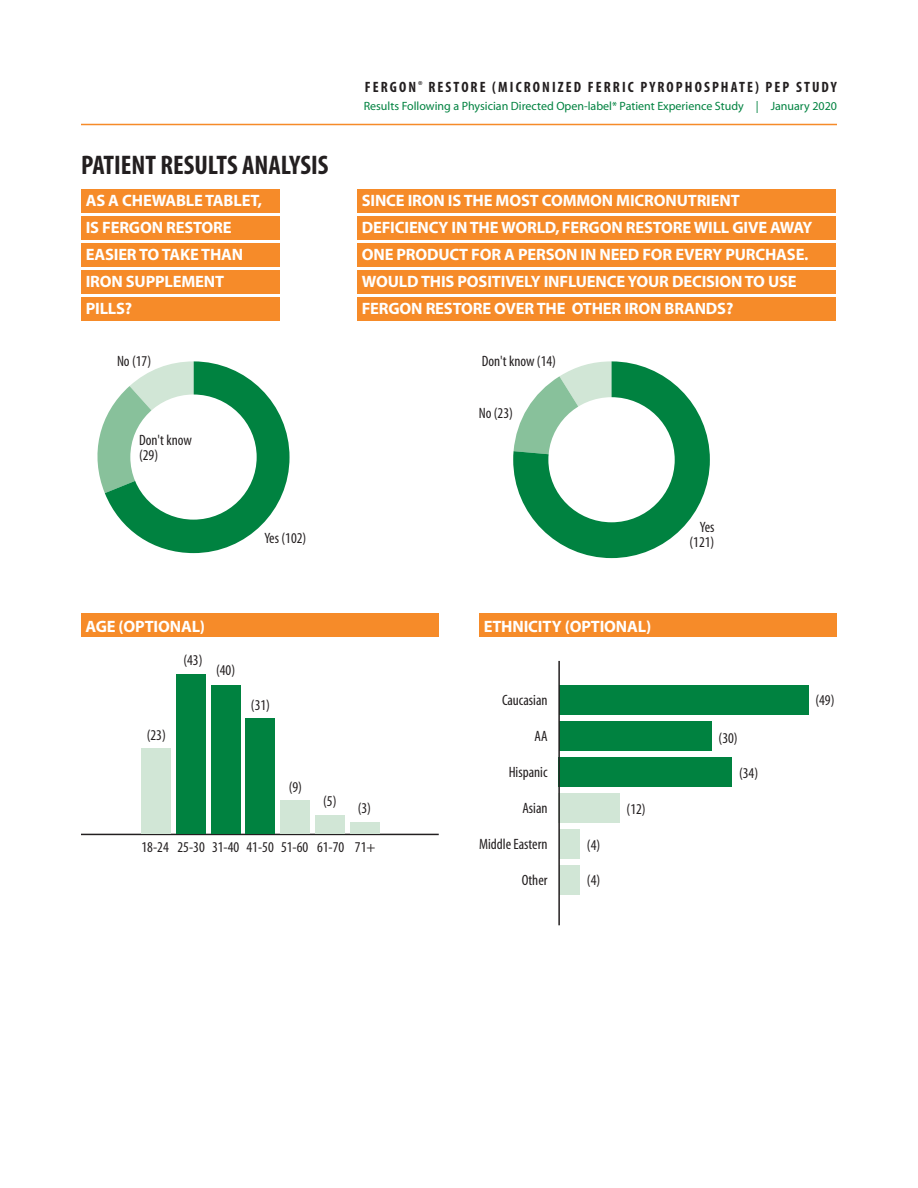
<style>
.page{position:relative;width:918px;height:1188px;background:#fff}
.page>*{position:absolute;margin:0;border:0;box-sizing:border-box;transform-origin:0 0}
.t1{font:700 condensed 27px "Myriad";color:#231f20}
.Chart_Header_w__shad{font:700 16.5px "Myriad";letter-spacing:-.01em;color:#fff}
.chart_header{font:700 16.5px "Myriad";letter-spacing:-.01em;color:#fff}
.Chart_text{font:condensed 15px/15px "Myriad";color:#231f20}
.t2{font:700 condensed 15px "Myriad";letter-spacing:.14em;color:#231f20}
.t3{font:12px "Myriad";color:#008240}
</style>
<div class="page">
<div style="left:559px;top:685px;width:250px;height:30px;background:#008240"></div>
<div style="left:559px;top:865px;width:20px;height:30px;background:#d1e6d6"></div>
<div style="left:559px;top:829px;width:20px;height:30px;background:#d1e6d6"></div>
<div style="left:559px;top:793px;width:61px;height:30px;background:#d1e6d6"></div>
<div style="left:559px;top:757px;width:173px;height:30px;background:#008240"></div>
<div style="left:559px;top:721px;width:153px;height:30px;background:#008240"></div>
<hr style="left:81px;top:124px;width:756px;height:1px;background:#f68b29">
<div style="left:357px;top:189px;width:479px;height:24px;background:#f68b29"></div>
<div style="left:357px;top:216px;width:479px;height:24px;background:#f68b29"></div>
<div style="left:357px;top:243px;width:479px;height:24px;background:#f68b29"></div>
<div style="left:357px;top:270px;width:479px;height:24px;background:#f68b29"></div>
<div style="left:357px;top:297px;width:479px;height:24px;background:#f68b29"></div>
<div style="left:81px;top:189px;width:199px;height:24px;background:#f68b29"></div>
<div style="left:81px;top:216px;width:199px;height:24px;background:#f68b29"></div>
<div style="left:81px;top:243px;width:199px;height:24px;background:#f68b29"></div>
<div style="left:81px;top:270px;width:199px;height:24px;background:#f68b29"></div>
<div style="left:81px;top:297px;width:199px;height:24px;background:#f68b29"></div>
<svg style="left:97px;top:361px;width:193px;height:192px"></svg>
<div style="left:130px;top:395px;width:127px;height:125px;background:#fff;border-radius:50%"></div>
<svg style="left:513px;top:361px;width:197px;height:197px"></svg>
<div style="left:548px;top:397px;width:127px;height:125px;background:#fff;border-radius:50%"></div>
<hr style="left:81px;top:834px;width:358px;height:1px;background:#231f20">
<div style="left:350px;top:823px;width:30px;height:11px;background:#d1e6d6"></div>
<div style="left:315px;top:815px;width:30px;height:19px;background:#d1e6d6"></div>
<div style="left:280px;top:800px;width:30px;height:34px;background:#d1e6d6"></div>
<div style="left:245px;top:719px;width:30px;height:115px;background:#008240"></div>
<div style="left:211px;top:685px;width:30px;height:149px;background:#008240"></div>
<div style="left:176px;top:674px;width:30px;height:160px;background:#008240"></div>
<div style="left:141px;top:748px;width:30px;height:86px;background:#d1e6d6"></div>
<div style="left:81px;top:614px;width:358px;height:23px;background:#f68b29"></div>
<div style="left:479px;top:614px;width:358px;height:23px;background:#f68b29"></div>
<hr style="left:558px;top:661px;width:2px;height:264px;background:#231f20">
<p class="t1" style="left:81px;top:151px;width:249px">PATIENT RESULTS ANALYSIS</p>
<p class="Chart_Header_w__shad" style="left:86px;top:192px;width:178px">AS A CHEWABLE TABLET,</p>
<p class="Chart_Header_w__shad" style="left:86px;top:219px;width:147px">IS FERGON RESTORE</p>
<p class="Chart_Header_w__shad" style="left:86px;top:246px;width:159px">EASIER TO TAKE THAN</p>
<p class="Chart_Header_w__shad" style="left:86px;top:273px;width:140px">IRON SUPPLEMENT</p>
<p class="Chart_Header_w__shad" style="left:86px;top:300px;width:48px">PILLS?</p>
<p class="Chart_text" style="left:117px;top:354px;width:36px">No (17)</p>
<p class="Chart_text" style="left:139px;top:433px;width:54px">Don't know (29)</p>
<p class="Chart_text" style="left:264px;top:531px;width:43px">Yes (102)</p>
<p class="t2" style="left:365px;top:80px;width:474px">FERGON<sup>®</sup> RESTORE (MICRONIZED FERRIC PYROPHOSPHATE) PEP STUDY</p>
<p class="t3" style="left:364px;top:100px;width:475px">Results Following a Physician Directed Open-label* Patient Experience Study | January 2020</p>
<p class="Chart_Header_w__shad" style="left:362px;top:192px;width:379px">SINCE IRON IS THE MOST COMMON MICRONUTRIENT</p>
<p class="Chart_Header_w__shad" style="left:362px;top:219px;width:452px">DEFICIENCY IN THE WORLD, FERGON RESTORE WILL GIVE AWAY</p>
<p class="Chart_Header_w__shad" style="left:362px;top:246px;width:448px">ONE PRODUCT FOR A PERSON IN NEED FOR EVERY PURCHASE.</p>
<p class="Chart_Header_w__shad" style="left:362px;top:273px;width:436px">WOULD THIS POSITIVELY INFLUENCE YOUR DECISION TO USE</p>
<p class="Chart_Header_w__shad" style="left:362px;top:300px;width:373px">FERGON RESTORE OVER THE OTHER IRON BRANDS?</p>
<p class="Chart_text" style="left:482px;top:354px;width:76px">Don't know (14)</p>
<p class="Chart_text" style="left:479px;top:407px;width:36px">No (23)</p>
<p class="Chart_text" style="left:700px;top:521px;width:16px">Yes</p>
<p class="Chart_text" style="left:690px;top:536px;width:26px">(121)</p>
<p class="chart_header" style="left:86px;top:618px;width:121px">AGE (OPTIONAL)</p>
<p class="chart_header" style="left:484px;top:618px;width:169px">ETHNICITY (OPTIONAL)</p>
<p class="Chart_text" style="left:147px;top:728px;width:21px">(23)</p>
<p class="Chart_text" style="left:183px;top:654px;width:21px">(43)</p>
<p class="Chart_text" style="left:216px;top:664px;width:21px">(40)</p>
<p class="Chart_text" style="left:251px;top:698px;width:21px">(31)</p>
<p class="Chart_text" style="left:289px;top:780px;width:15px">(9)</p>
<p class="Chart_text" style="left:323px;top:794px;width:15px">(5)</p>
<p class="Chart_text" style="left:358px;top:802px;width:15px">(3)</p>
<p class="Chart_text" style="left:142px;top:840px;width:235px">18-24 25-30 31-40 41-50 51-60 61-70 71+</p>
<p class="Chart_text" style="left:502px;top:693px;width:47px">Caucasian</p>
<p class="Chart_text" style="left:535px;top:729px;width:15px">AA</p>
<p class="Chart_text" style="left:509px;top:765px;width:40px">Hispanic</p>
<p class="Chart_text" style="left:522px;top:801px;width:27px">Asian</p>
<p class="Chart_text" style="left:479px;top:837px;width:70px">Middle Eastern</p>
<p class="Chart_text" style="left:522px;top:873px;width:27px">Other</p>
<p class="Chart_text" style="left:587px;top:838px;width:15px">(4)</p>
<p class="Chart_text" style="left:587px;top:874px;width:15px">(4)</p>
<p class="Chart_text" style="left:627px;top:802px;width:21px">(12)</p>
<p class="Chart_text" style="left:719px;top:731px;width:21px">(30)</p>
<p class="Chart_text" style="left:739px;top:766px;width:21px">(34)</p>
<p class="Chart_text" style="left:815px;top:693px;width:21px">(49)</p>
</div>
